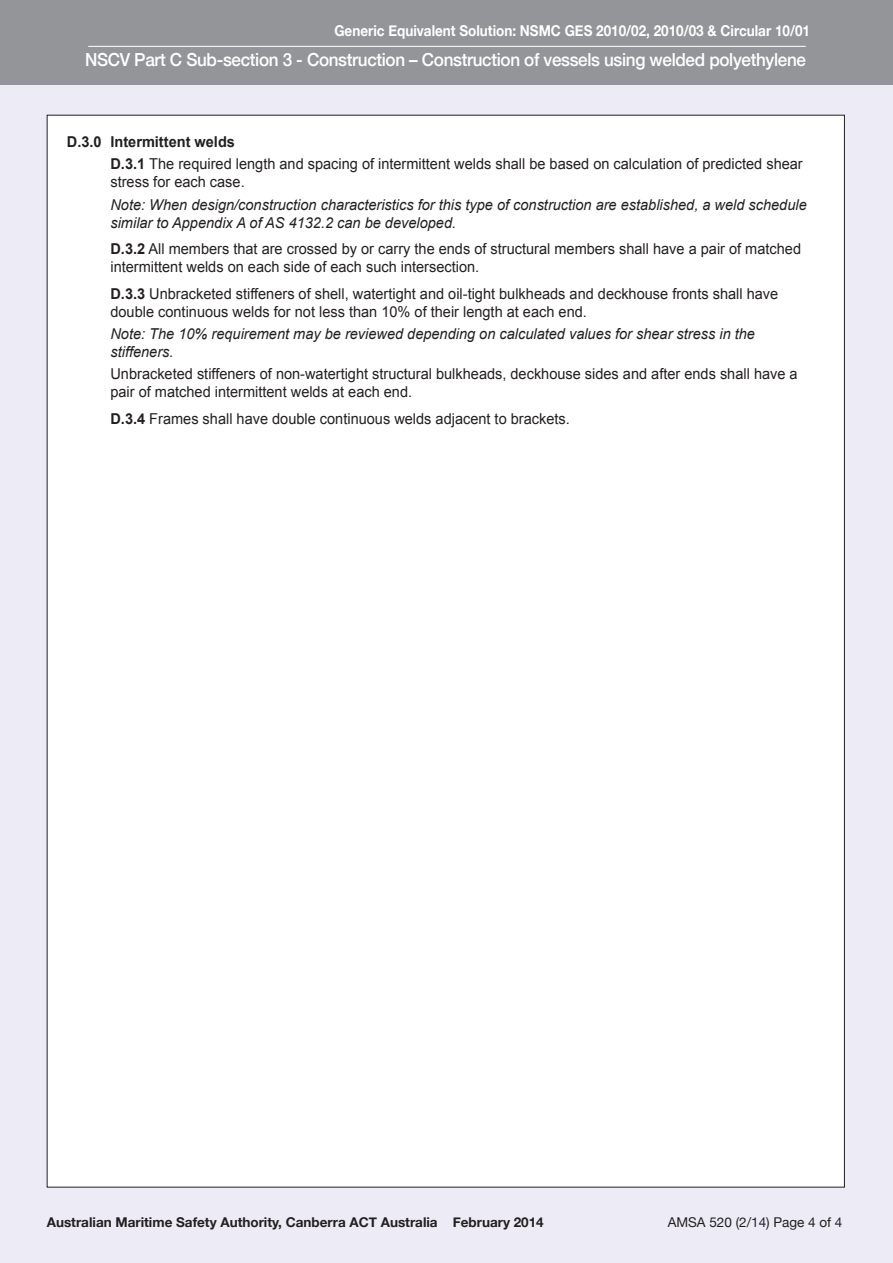
<style>
.page{position:relative;width:893px;height:1263px;background:#edecf6}
.page>*{position:absolute;margin:0;border:0;box-sizing:border-box;transform-origin:0 0}
.t1{font:500 18px "Helvetica Neue LT";letter-spacing:-.02em;color:#fff;scale:.95 1}
.bullets{font:15px/18px "Arial";color:#231f20}
.bullets-2{font:italic 15px/18px "Arial";color:#231f20}
.t2{font:700 15px "Helvetica Neue";color:#fff;scale:.9 1}
.bullets-3{font:700 15px "Arial";color:#231f20}
.t3{font:700 13.5px "Helvetica Neue";color:#231f20}
.t4{font:13.5px "Helvetica Neue";color:#231f20}
.s1{font-weight:700}
</style>
<div class="page">
<div style="left:0;top:0;width:893px;height:85px;background:#939598"></div>
<hr style="left:88px;top:46px;width:718px;height:1px;background:#fff">
<div style="left:47px;top:115px;width:797px;height:1072px;background:#fff"></div>
<p class="t2" style="left:334px;top:21px;width:530px">Generic Equivalent Solution: NSMC GES 2010/02, 2010/03 &amp; Circular 10/01</p>
<p class="t1" style="left:85px;top:49px;width:760px">NSCV Part C Sub-section 3 - Construction – Construction of vessels using welded polyethylene</p>
<p class="bullets-3" style="left:67px;top:132px;width:170px">D.3.0 Intermittent welds</p>
<p class="bullets" style="left:110px;top:155px;width:694px"><span class="s1">D.3.1</span> The required length and spacing of intermittent welds shall be based on calculation of predicted shear stress for each case.</p>
<p class="bullets-2" style="left:110px;top:195px;width:698px">Note: When design/construction characteristics for this type of construction are established, a weld schedule similar to Appendix A of AS 4132.2 can be developed.</p>
<p class="bullets" style="left:110px;top:240px;width:692px"><span class="s1">D.3.2</span> All members that are crossed by or carry the ends of structural members shall have a pair of matched intermittent welds on each side of each such intersection.</p>
<p class="bullets" style="left:110px;top:284px;width:669px"><span class="s1">D.3.3</span> Unbracketed stiffeners of shell, watertight and oil-tight bulkheads and deckhouse fronts shall have double continuous welds for not less than 10% of their length at each end.</p>
<p class="bullets-2" style="left:110px;top:325px;width:646px">Note: The 10% requirement may be reviewed depending on calculated values for shear stress in the stiffeners.</p>
<p class="bullets" style="left:110px;top:365px;width:689px">Unbracketed stiffeners of non-watertight structural bulkheads, deckhouse sides and after ends shall have a pair of matched intermittent welds at each end.</p>
<p class="bullets" style="left:110px;top:409px;width:461px"><span class="s1">D.3.4</span> Frames shall have double continuous welds adjacent to brackets.</p>
<p class="t3" style="left:47px;top:1213px;width:498px">Australian Maritime Safety Authority, Canberra ACT Australia February 2014</p>
<p class="t4" style="left:668px;top:1214px;width:176px">AMSA 520 (2/14) Page 4 of 4</p>
</div>
